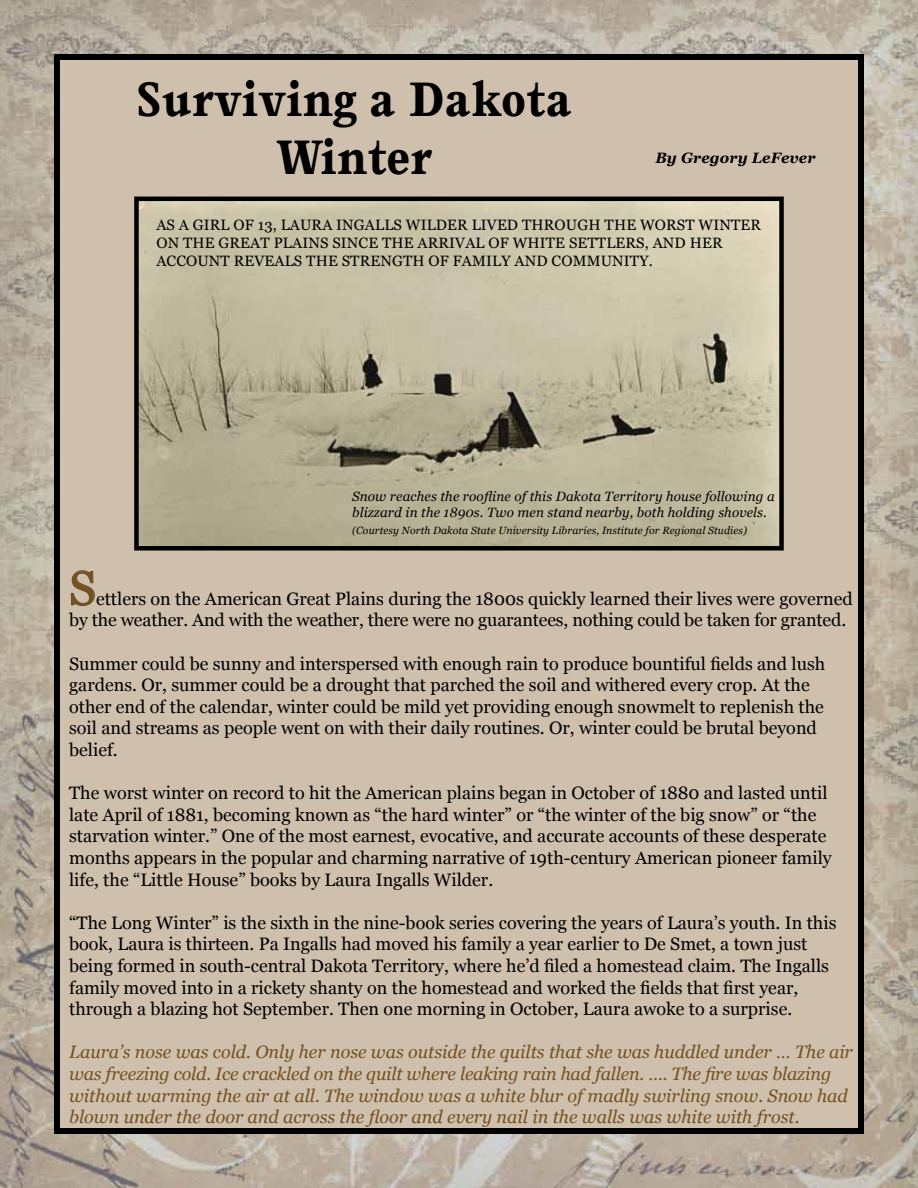
<style>
.page{position:relative;width:918px;height:1188px;background:#fff}
.page>*{position:absolute;margin:0;border:0;box-sizing:border-box;transform-origin:0 0}
.t1{font:800 condensed 48px/57.6px "Perrywood MT Std";letter-spacing:.01em;color:#000;text-align:center}
.t2{font:48px "Georgia";color:#745120}
.t3{font:18px/21.6px "Georgia";color:#000}
.t4{font:italic 18px/21.6px "Georgia";color:#745120}
.t5{font:15px/18px "Georgia";letter-spacing:.01em;color:#000}
.t6{font:italic 700 15px "Georgia";letter-spacing:.01em;color:#000}
.t7{font:italic 13.5px/16.5px "Georgia";letter-spacing:.01em;color:#000}
.t8{font:italic 10.5px "Georgia";letter-spacing:.01em;color:#000}
</style>
<div class="page">
<img style="left:0;top:0;width:918px;height:1188px">
<div style="left:57px;top:57px;width:804px;height:1074px;background:#cec0ad"></div>
<div style="left:54px;top:54px;width:810px;height:1080px;border:6px solid #000"></div>
<svg style="left:71px;top:570px;width:24px;height:36px"></svg>
<img style="left:139px;top:202px;width:640px;height:344px">
<div style="left:134px;top:197px;width:650px;height:354px;border:4px solid #000"></div>
<h1 class="t1" style="left:137px;top:71px;width:437px">Surviving a Dakota<br>Winter</h1>
<p class="t6" style="left:655px;top:148px;width:161px">By Gregory LeFever</p>
<p class="t5" style="left:156px;top:217px;width:606px">AS A GIRL OF 13, LAURA INGALLS WILDER LIVED THROUGH THE WORST WINTER<br>ON THE GREAT PLAINS SINCE THE ARRIVAL OF WHITE SETTLERS, AND HER<br>ACCOUNT REVEALS THE STRENGTH OF FAMILY AND COMMUNITY.</p>
<p class="t7" style="left:352px;top:488px;width:424px">Snow reaches the roofline of this Dakota Territory house following a blizzard in the 1890s. Two men stand nearby, both holding shovels.</p>
<p class="t8" style="left:352px;top:523px;width:396px">(Courtesy North Dakota State University Libraries, Institute for Regional Studies)</p>
<h1 class="t2" style="left:69px;top:559px;width:28px">S</h1>
<p class="t3" style="left:69px;top:588px;width:785px;text-indent:27px">ettlers on the American Great Plains during the 1800s quickly learned their lives were governed by the weather. And with the weather, there were no guarantees, nothing could be taken for granted.</p>
<p class="t3" style="left:69px;top:653px;width:758px">Summer could be sunny and interspersed with enough rain to produce bountiful fields and lush gardens. Or, summer could be a drought that parched the soil and withered every crop. At the other end of the calendar, winter could be mild yet providing enough snowmelt to replenish the soil and streams as people went on with their daily routines. Or, winter could be brutal beyond belief.</p>
<p class="t3" style="left:69px;top:783px;width:764px">The worst winter on record to hit the American plains began in October of 1880 and lasted until late April of 1881, becoming known as “the hard winter” or “the winter of the big snow” or “the starvation winter.” One of the most earnest, evocative, and accurate accounts of these desperate months appears in the popular and charming narrative of 19th-century American pioneer family life, the “Little House” books by Laura Ingalls Wilder.</p>
<p class="t3" style="left:69px;top:912px;width:769px">“The Long Winter” is the sixth in the nine-book series covering the years of Laura’s youth. In this book, Laura is thirteen. Pa Ingalls had moved his family a year earlier to De Smet, a town just being formed in south-central Dakota Territory, where he’d filed a homestead claim. The Ingalls family moved into in a rickety shanty on the homestead and worked the fields that first year, through a blazing hot September. Then one morning in October, Laura awoke to a surprise.</p>
<p class="t4" style="left:69px;top:1042px;width:785px">Laura’s nose was cold. Only her nose was outside the quilts that she was huddled under … The air was freezing cold. Ice crackled on the quilt where leaking rain had fallen. …. The fire was blazing without warming the air at all. The window was a white blur of madly swirling snow. Snow had blown under the door and across the floor and every nail in the walls was white with frost.</p>
</div>
